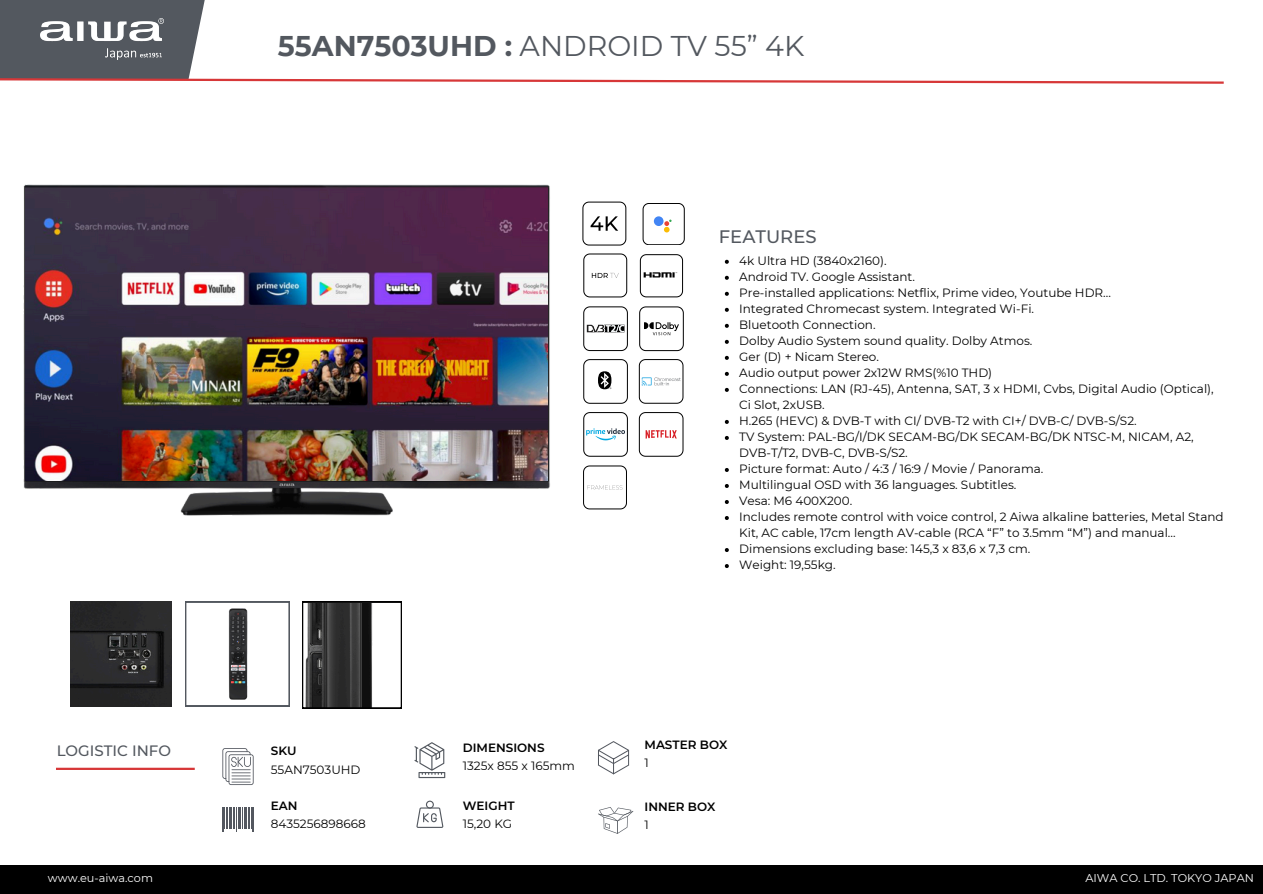
<style>
.page{position:relative;width:1263px;height:894px;background:#fff}
.page>*{position:absolute;margin:0;border:0;box-sizing:border-box;transform-origin:0 0}
.t1{font:28.5px "Montserrat";color:#53585f}
.t2{font:500 18px "Montserrat";color:#53585f}
.t3{font:500 15px "Montserrat";color:#53585f}
.t4{font:12px/16px "Montserrat";color:#000}
.t5{font:600 12px "Montserrat";color:#000}
.t6{font:11.25px "Montserrat";color:#fff}
.s1{font-weight:700}
</style>
<div class="page">
<svg style="left:0;top:0;width:1224px;height:84px"></svg>
<svg style="left:222px;top:748px;width:32px;height:36px"></svg>
<svg style="left:222px;top:807px;width:32px;height:24px"></svg>
<svg style="left:414px;top:742px;width:31px;height:35px"></svg>
<svg style="left:416px;top:800px;width:27px;height:27px"></svg>
<svg style="left:598px;top:741px;width:31px;height:33px"></svg>
<svg style="left:598px;top:807px;width:35px;height:26px"></svg>
<svg style="left:185px;top:601px;width:105px;height:105px"></svg>
<div style="left:0;top:865px;width:1263px;height:28px;background:#000"></div>
<hr style="left:56px;top:767px;width:139px;height:2px;background:#d73738">
<svg style="left:643px;top:203px;width:41px;height:42px"></svg>
<div style="left:654px;top:216px;width:9px;height:10px;background:#4285f4;border-radius:50%"></div>
<svg style="left:639px;top:412px;width:44px;height:44px"></svg>
<svg style="left:627px;top:415px;width:1px;height:39px"></svg>
<svg style="left:639px;top:359px;width:44px;height:44px"></svg>
<svg style="left:627px;top:362px;width:1px;height:39px"></svg>
<svg style="left:639px;top:306px;width:45px;height:45px"></svg>
<svg style="left:627px;top:310px;width:1px;height:38px"></svg>
<svg style="left:640px;top:254px;width:43px;height:43px"></svg>
<svg style="left:302px;top:601px;width:100px;height:107px"></svg>
<svg style="left:725px;top:260px;width:4px;height:4px"></svg>
<svg style="left:725px;top:276px;width:4px;height:4px"></svg>
<svg style="left:725px;top:292px;width:4px;height:4px"></svg>
<svg style="left:725px;top:308px;width:4px;height:4px"></svg>
<svg style="left:725px;top:324px;width:4px;height:4px"></svg>
<svg style="left:725px;top:340px;width:4px;height:4px"></svg>
<svg style="left:725px;top:356px;width:4px;height:4px"></svg>
<svg style="left:725px;top:372px;width:4px;height:4px"></svg>
<svg style="left:725px;top:388px;width:4px;height:4px"></svg>
<svg style="left:725px;top:420px;width:4px;height:4px"></svg>
<svg style="left:725px;top:436px;width:4px;height:4px"></svg>
<svg style="left:725px;top:468px;width:4px;height:4px"></svg>
<svg style="left:725px;top:484px;width:4px;height:4px"></svg>
<svg style="left:725px;top:500px;width:4px;height:4px"></svg>
<svg style="left:725px;top:516px;width:4px;height:4px"></svg>
<svg style="left:725px;top:548px;width:4px;height:4px"></svg>
<svg style="left:725px;top:564px;width:4px;height:4px"></svg>
<img style="left:23px;top:184px;width:604px;height:332px">
<img style="left:26px;top:187px;width:522px;height:293px">
<img style="left:70px;top:601px;width:101px;height:105px">
<p class="t1" style="left:278px;top:29px;width:528px"><span class="s1">55AN7503UHD :</span> ANDROID TV 55” 4K</p>
<p class="t2" style="left:719px;top:226px;width:99px">FEATURES</p>
<p class="t3" style="left:57px;top:741px;width:116px">LOGISTIC INFO</p>
<p class="t5" style="left:271px;top:743px;width:27px">SKU</p>
<h1 class="t4" style="left:271px;top:761px;width:91px">55AN7503UHD</h1>
<p class="t5" style="left:271px;top:797px;width:28px">EAN</p>
<p class="t4" style="left:271px;top:815px;width:96px">8435256898668</p>
<p class="t5" style="left:463px;top:740px;width:83px">DIMENSIONS</p>
<p class="t4" style="left:463px;top:757px;width:114px">1325x 855 x 165mm</p>
<p class="t5" style="left:463px;top:798px;width:53px">WEIGHT</p>
<p class="t4" style="left:463px;top:815px;width:51px">15,20 KG</p>
<p class="t4" style="left:739px;top:252px;width:149px">4k Ultra HD (3840x2160).</p>
<p class="t4" style="left:739px;top:268px;width:177px">Android TV. Google Assistant.</p>
<p class="t4" style="left:739px;top:284px;width:373px">Pre-installed applications: Netflix, Prime video, Youtube HDR...</p>
<p class="t4" style="left:739px;top:300px;width:296px">Integrated Chromecast system. Integrated Wi-Fi.</p>
<p class="t4" style="left:739px;top:316px;width:138px">Bluetooth Connection.</p>
<h2 class="t4" style="left:739px;top:332px;width:295px">Dolby Audio System sound quality. Dolby Atmos.</h2>
<p class="t4" style="left:739px;top:348px;width:141px">Ger (D) + Nicam Stereo.</p>
<p class="t4" style="left:739px;top:364px;width:255px">Audio output power 2x12W RMS(%10 THD)</p>
<p class="t4" style="left:739px;top:380px;width:476px">Connections: LAN (RJ-45), Antenna, SAT, 3 x HDMI, Cvbs, Digital Audio (Optical),<br>Ci Slot, 2xUSB.</p>
<p class="t4" style="left:739px;top:412px;width:399px">H.265 (HEVC) &amp; DVB-T with CI/ DVB-T2 with CI+/ DVB-C/ DVB-S/S2.</p>
<p class="t4" style="left:739px;top:428px;width:456px">TV System: PAL-BG/I/DK SECAM-BG/DK SECAM-BG/DK NTSC-M, NICAM, A2,<br>DVB-T/T2, DVB-C, DVB-S/S2.</p>
<p class="t4" style="left:739px;top:460px;width:306px">Picture format: Auto / 4:3 / 16:9 / Movie / Panorama.</p>
<p class="t4" style="left:739px;top:476px;width:279px">Multilingual OSD with 36 languages. Subtitles.</p>
<p class="t4" style="left:739px;top:492px;width:115px">Vesa: M6 400X200.</p>
<p class="t4" style="left:739px;top:508px;width:486px">Includes remote control with voice control, 2 Aiwa alkaline batteries, Metal Stand<br>Kit, AC cable, 17cm length AV-cable (RCA “F” to 3.5mm “M”) and manual...</p>
<p class="t4" style="left:739px;top:540px;width:293px">Dimensions excluding base: 145,3 x 83,6 x 7,3 cm.</p>
<p class="t4" style="left:739px;top:556px;width:98px">Weight: 19,55kg.</p>
<p class="t5" style="left:644px;top:737px;width:84px">MASTER BOX</p>
<p class="t4" style="left:644px;top:754px;width:6px">1</p>
<p class="t5" style="left:644px;top:799px;width:72px">INNER BOX</p>
<p class="t4" style="left:644px;top:816px;width:6px">1</p>
<p class="t6" style="left:48px;top:871px;width:106px">www.eu-aiwa.com</p>
<h3 class="t6" style="left:1085px;top:871px;width:170px">AIWA CO. LTD. TOKYO JAPAN</h3>
</div>
